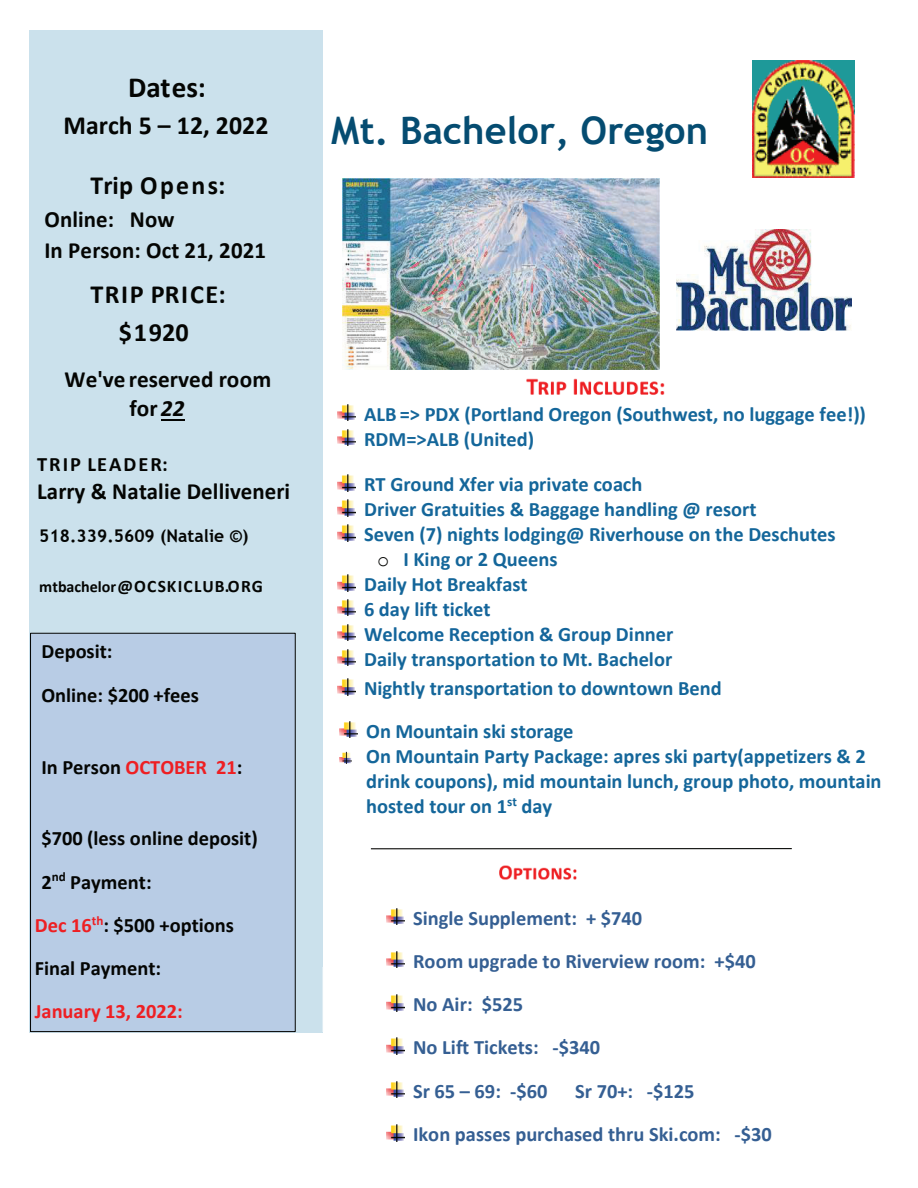
<style>
.page{position:relative;width:918px;height:1188px;background:#fff}
.page>*{position:absolute;margin:0;border:0;box-sizing:border-box;transform-origin:0 0}
.t1{font:700 37.95px "Trebuchet MS";color:#054c71}
.t2{font:700 29.25px "Calibri";letter-spacing:-.005em;color:#040503}
.t3{font:700 26.25px/38.5px "Calibri";color:#040503;text-align:center}
.t4{font:700 26.25px "Calibri";letter-spacing:.085em;color:#040503}
.t5{font:700 23.25px/31.2px "Calibri";letter-spacing:.005em;color:#040503}
.t6{font:700 20.55px/25.2px "Calibri";color:#14669a}
.t7{font:700 20.55px/43.3px "Calibri";color:#355f93}
.t8{font:700 20.55px/43.2px "Calibri";color:#040503}
.t9{font:700 20.55px/24.9px "Calibri";color:#14659b}
.t10{font:700 20.55px "Calibri";color:#ee1f23}
.t11{font:700 17.55px "Calibri";color:#040503}
.t12{font:700 17.55px "Trebuchet MS";letter-spacing:.005em;color:#040503}
.s1{font-style:italic}
.s2{font-family:"Courier New";font-weight:400;color:#040503}
.s3{font-size:16.05px}
.s4{color:#ee1f23}
</style>
<div class="page">
<div style="left:29px;top:30px;width:294px;height:1003px;background:#cbe1ec"></div>
<img style="left:753px;top:61px;width:101px;height:117px">
<svg style="left:161px;top:419px;width:24px;height:1px"></svg>
<img style="left:338px;top:404px;width:17px;height:17px">
<img style="left:338px;top:429px;width:17px;height:17px">
<img style="left:338px;top:474px;width:17px;height:17px">
<img style="left:338px;top:499px;width:17px;height:17px">
<img style="left:338px;top:524px;width:17px;height:17px">
<img style="left:338px;top:574px;width:17px;height:17px">
<img style="left:338px;top:599px;width:17px;height:17px">
<img style="left:338px;top:624px;width:17px;height:17px">
<img style="left:338px;top:649px;width:17px;height:17px">
<img style="left:338px;top:678px;width:17px;height:17px">
<img style="left:340px;top:721px;width:17px;height:17px">
<svg style="left:340px;top:752px;width:12px;height:11px"></svg>
<img style="left:526px;top:378px;width:139px;height:17px">
<img style="left:499px;top:865px;width:78px;height:15px">
<hr style="left:371px;top:848px;width:421px;height:1px;background:#040503">
<img style="left:387px;top:908px;width:17px;height:17px">
<img style="left:387px;top:951px;width:17px;height:17px">
<img style="left:387px;top:994px;width:17px;height:17px">
<img style="left:387px;top:1037px;width:17px;height:17px">
<img style="left:387px;top:1081px;width:17px;height:17px">
<img style="left:387px;top:1124px;width:17px;height:17px">
<div style="left:31px;top:633px;width:264px;height:399px;background:#b8cce5"></div>
<div style="left:30px;top:633px;width:266px;height:399px;border:1px solid #040503"></div>
<img style="left:677px;top:229px;width:174px;height:102px">
<img style="left:342px;top:179px;width:317px;height:191px">
<h2 class="t2" style="left:128px;top:67px;width:79px">Dates:</h2>
<p class="t3" style="left:63px;top:106px;width:206px">March 5 – 12, 2022</p>
<h1 class="t1" style="left:331px;top:107px;width:378px">Mt. Bachelor, Oregon</h1>
<p class="t4" style="left:90px;top:167px;width:137px">Trip Opens:</p>
<p class="t5" style="left:45px;top:203px;width:223px">Online: Now<br>In Person: Oct 21, 2021</p>
<p class="t3" style="left:90px;top:275px;width:137px">T R I P PR I C E: $ 1 920</p>
<p class="t5" style="left:129px;top:365px;width:143px;line-height:28.7px;text-indent:-65px">We've reserved room for <span class="s1">22</span></p>
<p class="t6" style="left:364px;top:401px;width:503px">ALB =&gt; PDX (Portland Oregon (Southwest, no luggage fee!))<br>RDM=&gt;ALB (United)</p>
<p class="t6" style="left:364px;top:472px;width:280px">RT Ground Xfer via private coach</p>
<p class="t6" style="left:364px;top:496px;width:394px">Driver Gratuities &amp; Baggage handling @ resort</p>
<p class="t6" style="left:364px;top:521px;width:473px">Seven (7) nights lodging@ Riverhouse on the Deschutes</p>
<p class="t6" style="left:377px;top:546px;width:182px"><span class="s2">o</span> I King or 2 Queens</p>
<p class="t6" style="left:364px;top:571px;width:165px">Daily Hot Breakfast</p>
<p class="t9" style="left:364px;top:596px;width:311px">6 day lift ticket<br>Welcome Reception &amp; Group Dinner</p>
<p class="t6" style="left:364px;top:644px;width:359px;line-height:29.5px">Daily transportation to Mt. Bachelor<br>Nightly transportation to downtown Bend</p>
<p class="t6" style="left:366px;top:718px;width:517px">On Mountain ski storage<br>On Mountain Party Package: apres ski party(appetizers &amp; 2 drink coupons), mid mountain lunch, group photo, mountain hosted tour on 1<sup>st</sup> day</p>
<p class="t8" style="left:37px;top:442px;width:132px">T R I P LE A D E R:</p>
<p class="t5" style="left:37px;top:475px;width:255px">Larry &amp; Natalie Delliveneri</p>
<p class="t12" style="left:39px;top:525px;width:211px">518.339.5609 (Natalie ©)</p>
<p class="t11" style="left:39px;top:574px;width:225px"><span class="s3">mtbachelor</span> @ O C SK I C L U B.O R G</p>
<p class="t8" style="left:41px;top:630px;width:159px">Deposit:<br>Online: $200 +fees</p>
<p class="t8" style="left:41px;top:745px;width:203px">In Person <span class="s4">OCTOBER 21</span>:</p>
<p class="t8" style="left:41px;top:817px;width:218px">$700 (less online deposit)</p>
<p class="t8" style="left:41px;top:860px;width:112px">2<sup>nd</sup> Payment:</p>
<p class="t8" style="left:35px;top:903px;width:201px"><span class="s4">Dec 16</span><sup>th</sup>: $500 +options</p>
<p class="t8" style="left:35px;top:947px;width:128px">Final Payment:</p>
<p class="t10" style="left:35px;top:997px;width:149px">January 13, 2022:</p>
<p class="t7" style="left:413px;top:896px;width:344px">Single Supplement: + $740<br>Room upgrade to Riverview room: +$40<br>No Air: $525<br>No Lift Tickets: -$340<br>Sr 65 – 69: -$60</p>
<p class="t7" style="left:413px;top:1069px;width:360px;text-indent:162px">Sr 70+: -$125<br>Ikon passes purchased thru Ski.com: -$30</p>
</div>
